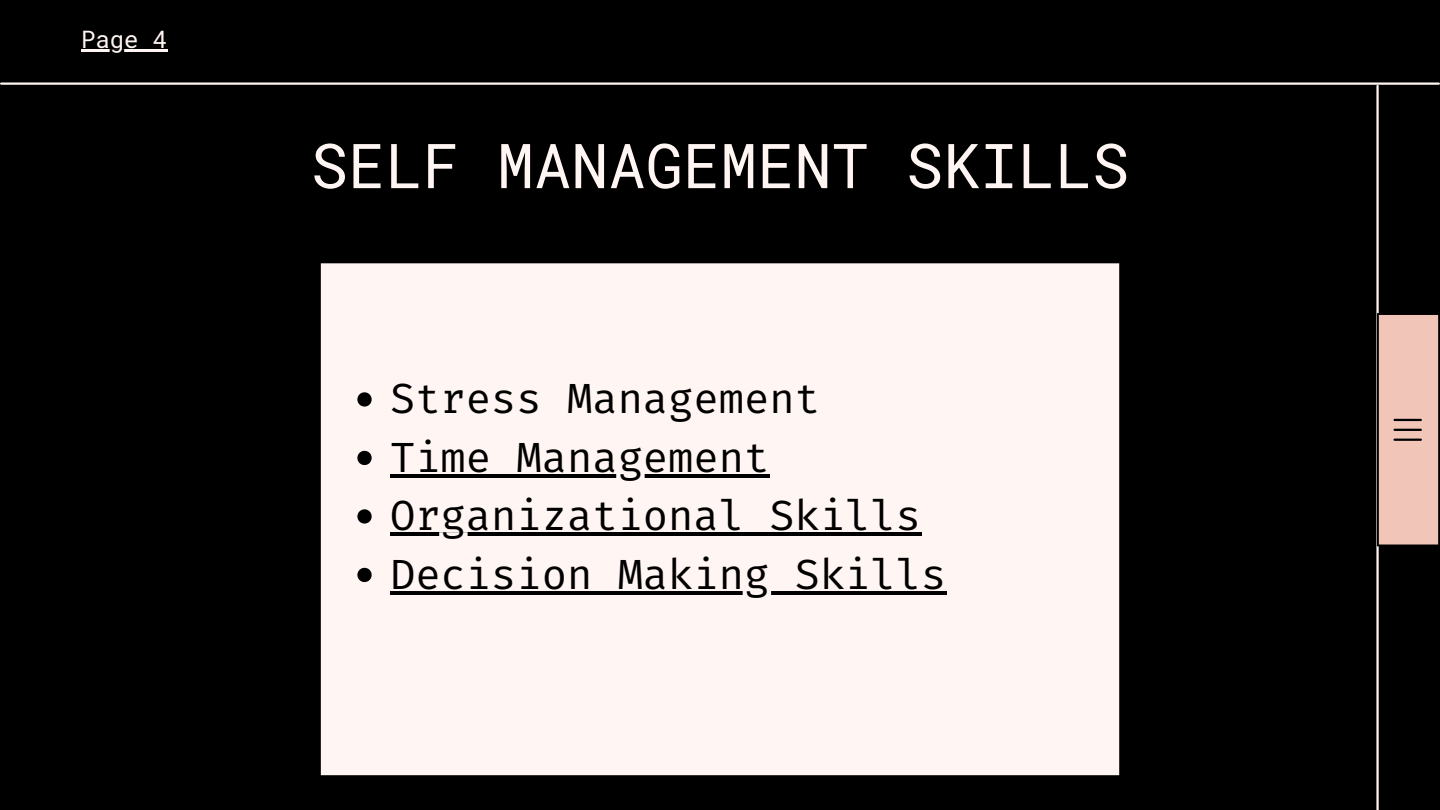
<style>
.page{position:relative;width:1440px;height:810px;background:#000}
.page>*{position:absolute;margin:0;border:0;box-sizing:border-box;transform-origin:0 0}
.t1{font:62px "Roboto Mono";color:#fff5f2}
.t2{font:42.2px/58.5px "Fira Code";color:#000}
.t3{font:24px "Roboto Mono";color:#fff5f2}
</style>
<div class="page">
<hr style="left:1px;top:83px;width:1438px;height:2px;background:#fff5f2">
<hr style="left:1376px;top:86px;width:3px;height:724px;background:#fff5f2">
<div style="left:320px;top:262px;width:800px;height:514px;background:#fff5f2"></div>
<hr style="left:318px;top:263px;width:3px;height:512px;background:#000">
<hr style="left:1119px;top:263px;width:3px;height:512px;background:#000">
<hr style="left:321px;top:775px;width:798px;height:3px;background:#000">
<hr style="left:321px;top:261px;width:798px;height:2px;background:#000">
<svg style="left:357px;top:392px;width:15px;height:15px"></svg>
<svg style="left:357px;top:451px;width:15px;height:14px"></svg>
<hr style="left:390px;top:474px;width:379px;height:4px;background:#000">
<svg style="left:357px;top:509px;width:15px;height:15px"></svg>
<hr style="left:390px;top:533px;width:531px;height:3px;background:#000">
<svg style="left:357px;top:568px;width:15px;height:14px"></svg>
<hr style="left:390px;top:591px;width:556px;height:4px;background:#000">
<hr style="left:81px;top:49px;width:86px;height:3px;background:#fff5f2">
<div style="left:1378px;top:314px;width:61px;height:231px;background:#f1c5b8"></div>
<hr style="left:1377px;top:315px;width:2px;height:230px;background:#000">
<hr style="left:1438px;top:315px;width:2px;height:230px;background:#000">
<hr style="left:1379px;top:313px;width:59px;height:2px;background:#000">
<hr style="left:1395px;top:429px;width:26px;height:2px;background:#000">
<hr style="left:1395px;top:419px;width:26px;height:2px;background:#000">
<hr style="left:1395px;top:439px;width:26px;height:2px;background:#000">
<p class="t3" style="left:81px;top:23px;width:88px">Page 4</p>
<h1 class="t1" style="left:311px;top:123px;width:820px">SELF MANAGEMENT SKILLS</h1>
<p class="t2" style="left:390px;top:370px;width:558px">Stress Management<br>Time Management<br>Organizational Skills<br>Decision Making Skills</p>
</div>
